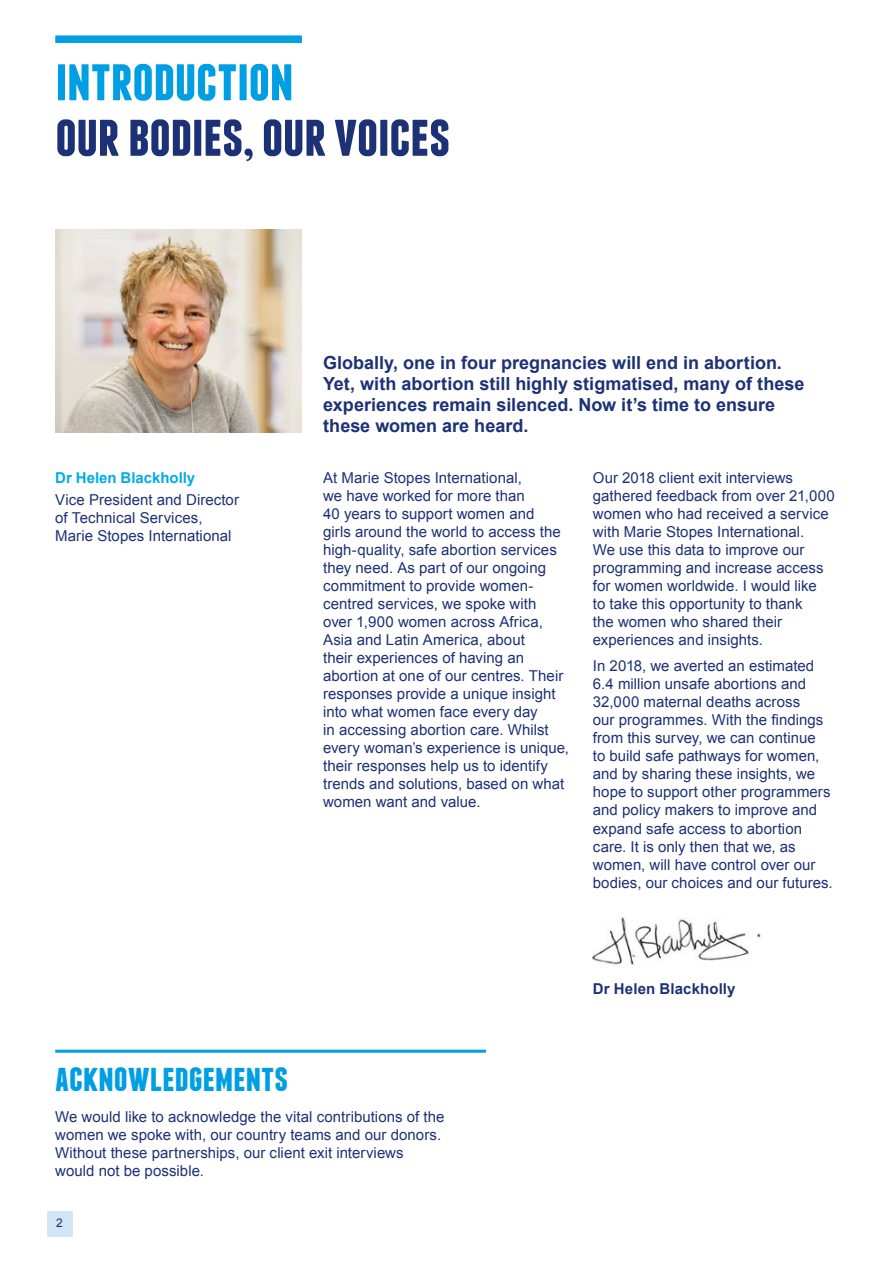
<style>
.page{position:relative;width:893px;height:1263px;background:#fff}
.page>*{position:absolute;margin:0;border:0;box-sizing:border-box;transform-origin:0 0}
.t1{font:700 60px "Franchise";letter-spacing:-.01em;color:#1d3176}
.t2{font:700 60px "Franchise";letter-spacing:-.01em;color:#009fe3}
.t3{font:700 39px "Franchise";letter-spacing:-.005em;color:#009fe3}
.Body_Bold{font:700 18px/21px "Arial";color:#1d3176}
.Body_Indent{font:15px/18px "Arial";letter-spacing:.005em;color:#1d3176}
.Body_NO_indent{font:15px/18px "Arial";letter-spacing:.005em;color:#1d3176}
.Body_Indent-2{font:700 15px "Arial";letter-spacing:.01em;color:#1d3176}
.Body_Indent-3{font:700 15px "Arial";color:#00ace9}
.t4{font:12px "Arial";color:#1d3176}
</style>
<div class="page">
<div style="left:47px;top:1212px;width:25px;height:25px;background:#d1e7f7"></div>
<div style="left:55px;top:35px;width:247px;height:8px;background:#009fe3"></div>
<img style="left:593px;top:918px;width:168px;height:48px">
<img style="left:55px;top:230px;width:247px;height:202px">
<hr style="left:55px;top:1050px;width:431px;height:3px;background:#009fe3">
<p class="t2" style="left:55px;top:51px;width:240px">INTRODUCTION</p>
<p class="t1" style="left:55px;top:107px;width:396px">OUR BODIES, OUR VOICES</p>
<p class="Body_Indent-3" style="left:55px;top:468px;width:141px">Dr Helen Blackholly</p>
<p class="Body_NO_indent" style="left:55px;top:491px;width:185px">Vice President and Director of Technical Services,<br>Marie Stopes International</p>
<p class="Body_Bold" style="left:323px;top:353px;width:483px">Globally, one in four pregnancies will end in abortion.<br>Yet, with abortion still highly stigmatised, many of these experiences remain silenced. Now it’s time to ensure these women are heard.</p>
<p class="Body_Indent" style="left:323px;top:469px;width:247px">At Marie Stopes International,<br>we have worked for more than<br>40 years to support women and<br>girls around the world to access the high-quality, safe abortion services they need. As part of our ongoing commitment to provide women&shy;centred services, we spoke with<br>over 1,900 women across Africa,<br>Asia and Latin America, about<br>their experiences of having an abortion at one of our centres. Their responses provide a unique insight into what women face every day<br>in accessing abortion care. Whilst every woman’s experience is unique, their responses help us to identify trends and solutions, based on what women want and value.</p>
<p class="Body_Indent" style="left:593px;top:469px;width:243px">Our 2018 client exit interviews gathered feedback from over 21,000 women who had received a service with Marie Stopes International.<br>We use this data to improve our programming and increase access for women worldwide. I would like<br>to take this opportunity to thank<br>the women who shared their experiences and insights.</p>
<p class="Body_Indent" style="left:593px;top:657px;width:241px">In 2018, we averted an estimated<br>6.4 million unsafe abortions and<br>32,000 maternal deaths across<br>our programmes. With the findings from this survey, we can continue<br>to build safe pathways for women, and by sharing these insights, we hope to support other programmers and policy makers to improve and expand safe access to abortion care. It is only then that we, as women, will have control over our bodies, our choices and our futures.</p>
<p class="Body_Indent-2" style="left:593px;top:978px;width:144px">Dr Helen Blackholly</p>
<p class="t3" style="left:55px;top:1059px;width:234px">ACKNOWLEDGEMENTS</p>
<p class="Body_Indent" style="left:55px;top:1107px;width:391px">We would like to acknowledge the vital contributions of the women we spoke with, our country teams and our donors.<br>Without these partnerships, our client exit interviews would not be possible.</p>
<p class="t4" style="left:56px;top:1215px;width:8px">2</p>
</div>
